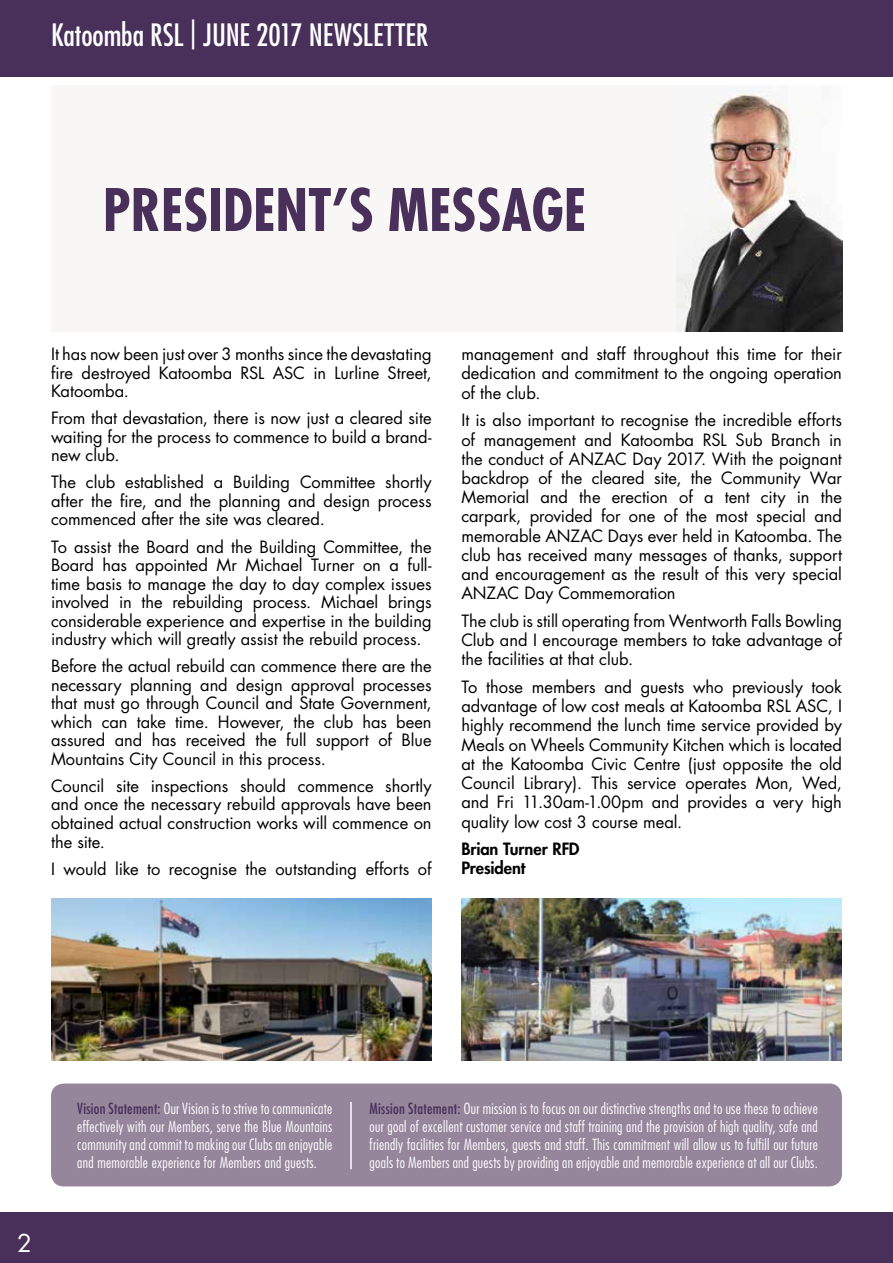
<style>
.page{position:relative;width:893px;height:1263px;background:#fff}
.page>*{position:absolute;margin:0;border:0;box-sizing:border-box;transform-origin:0 0}
.t1{font:700 condensed 57px "Futura";color:#48305a}
.t2{font:condensed 30px "Futura";color:#fff}
.t3{font:24px "Futura";color:#fff}
.t4{font:16.5px/19.2px "Futura";letter-spacing:-.005em;color:#000;text-align:justify}
.t5{font:800 16.5px/19.2px "Futura";letter-spacing:-.005em;color:#000}
.t6{font:300 condensed 15px/18px "Futura";letter-spacing:.02em;color:#fff;text-align:justify}
.s1{font-weight:400;color:#48305a}
</style>
<div class="page">
<div style="left:0;top:1212px;width:893px;height:51px;background:#48305a"></div>
<div style="left:0;top:0;width:893px;height:77px;background:#48305a"></div>
<div style="left:51px;top:85px;width:792px;height:247px;background:#f8f7f6"></div>
<div style="left:51px;top:1083px;width:791px;height:103px;background:#96869c;border-radius:13px"></div>
<img style="left:676px;top:94px;width:167px;height:238px">
<hr style="left:350px;top:1102px;width:2px;height:67px;background:#fff">
<img style="left:51px;top:899px;width:381px;height:161px">
<img style="left:461px;top:899px;width:381px;height:161px">
<h2 class="t2" style="left:51px;top:17px;width:379px">Katoomba RSL | JUNE 2017 NEWSLETTER</h2>
<h1 class="t1" style="left:103px;top:175px;width:485px">PRESIDENT’S MESSAGE</h1>
<p class="t4" style="left:51px;top:345px;width:382px;line-height:18.6px">It has now been just over 3 months since the devastating fire destroyed Katoomba RSL ASC in Lurline Street, Katoomba.</p>
<p class="t4" style="left:51px;top:409px;width:382px;line-height:18.6px">From that devastation, there is now just a cleared site waiting for the process to commence to build a brand&shy;new club.</p>
<p class="t4" style="left:51px;top:473px;width:382px;line-height:18.6px">The club established a Building Committee shortly after the fire, and the planning and design process commenced after the site was cleared.</p>
<p class="t4" style="left:51px;top:537px;width:382px;line-height:18.6px">To assist the Board and the Building Committee, the Board has appointed Mr Michael Turner on a full&shy;time basis to manage the day to day complex issues involved in the rebuilding process. Michael brings considerable experience and expertise in the building industry which will greatly assist the rebuild process.</p>
<p class="t4" style="left:51px;top:657px;width:382px;line-height:18.6px">Before the actual rebuild can commence there are the necessary planning and design approval processes that must go through Council and State Government, which can take time. However, the club has been assured and has received the full support of Blue Mountains City Council in this process.</p>
<p class="t4" style="left:51px;top:777px;width:382px;line-height:18.6px">Council site inspections should commence shortly and once the necessary rebuild approvals have been obtained actual construction works will commence on the site.</p>
<p class="t4" style="left:51px;top:859px;width:382px">I would like to recognise the outstanding efforts of</p>
<p class="t4" style="left:461px;top:345px;width:382px">management and staff throughout this time for their dedication and commitment to the ongoing operation of the club.</p>
<p class="t4" style="left:461px;top:411px;width:382px">It is also important to recognise the incredible efforts of management and Katoomba RSL Sub Branch in the conduct of ANZAC Day 2017. With the poignant backdrop of the cleared site, the Community War Memorial and the erection of a tent city in the carpark, provided for one of the most special and memorable ANZAC Days ever held in Katoomba. The club has received many messages of thanks, support and encouragement as the result of this very special ANZAC Day Commemoration</p>
<p class="t4" style="left:461px;top:611px;width:382px">The club is still operating from Wentworth Falls Bowling Club and I encourage members to take advantage of the facilities at that club.</p>
<p class="t4" style="left:461px;top:677px;width:382px">To those members and guests who previously took advantage of low cost meals at Katoomba RSL ASC, I highly recommend the lunch time service provided by Meals on Wheels Community Kitchen which is located at the Katoomba Civic Centre (just opposite the old Council Library). This service operates Mon, Wed, and Fri 11.30am-1.00pm and provides a very high quality low cost 3 course meal.</p>
<p class="t5" style="left:461px;top:839px;width:120px">Brian Turner RFD<br>President</p>
<h3 class="t3" style="left:17px;top:1228px;width:16px">2</h3>
<p class="t6" style="left:77px;top:1099px;width:257px"><span class="s1">Vision Statement:</span> Our Vision is to strive to communicate effectively with our Members, serve the Blue Mountains community and commit to making our Clubs an enjoyable and memorable experience for Members and guests.</p>
<p class="t6" style="left:370px;top:1099px;width:450px"><span class="s1">Mission Statement:</span> Our mission is to focus on our distinctive strengths and to use these to achieve our goal of excellent customer service and staff training and the provision of high quality, safe and friendly facilities for Members, guests and staff. This commitment will allow us to fulfill our future goals to Members and guests by providing an enjoyable and memorable experience at all our Clubs.</p>
</div>
